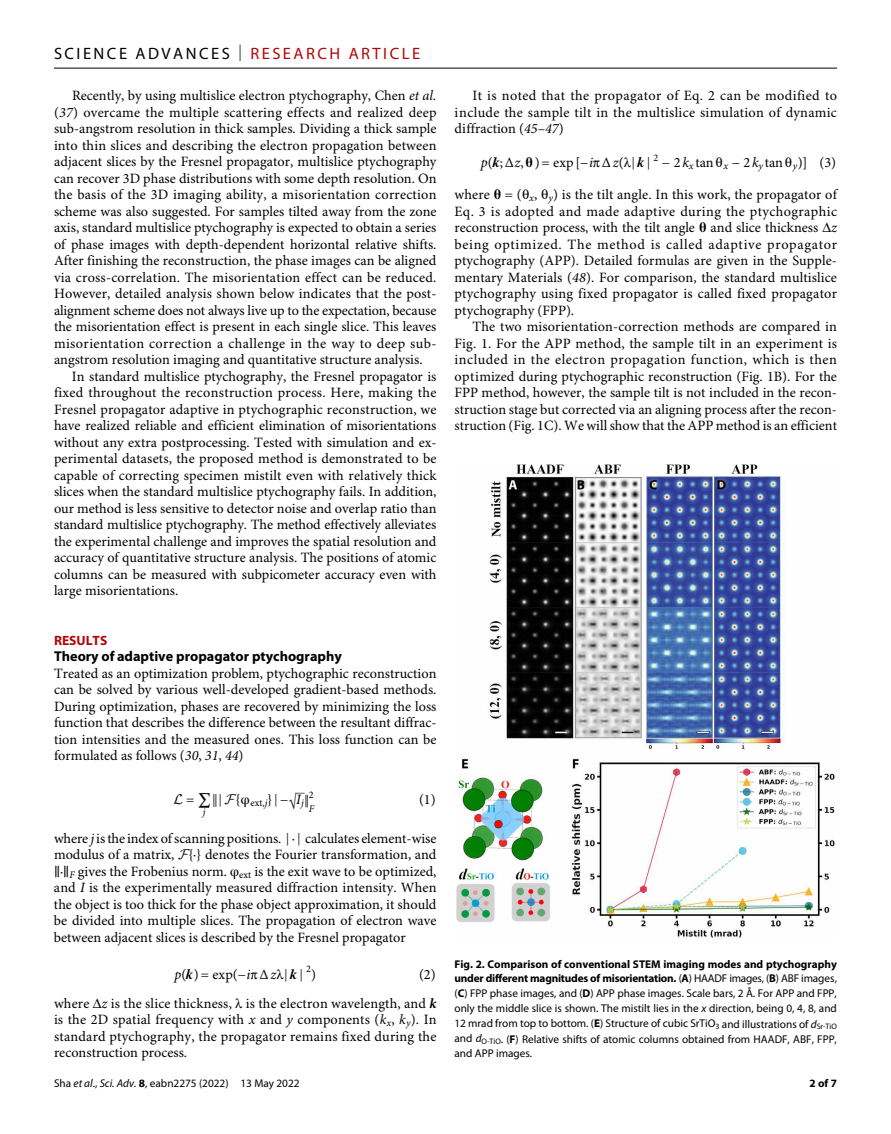
<style>
.page{position:relative;width:891px;height:1134px;background:#fff}
.page>*{position:absolute;margin:0;border:0;box-sizing:border-box;transform-origin:0 0}
.t1{font:16.5px "Myriad Pro";letter-spacing:.15em;color:#000}
.t2{font:14.25px/16.5px "Minion Pro";color:#000;text-align:justify}
.t3{font:14.25px "Minion Pro";letter-spacing:.02em;color:#000}
.t4{font:14.25px "Minion Pro";letter-spacing:.03em;color:#000}
.t5{font:700 14.25px "Myriad Pro";color:#000}
.t6{font:700 13.5px "Myriad Pro";color:#b10508}
.t7{font:11.4px "Minion Pro";color:#000;scale:1.57 1}
.t8{font:11.25px/15px "Myriad Pro";color:#000;text-align:justify}
.t9{font:700 11.25px "Myriad Pro";color:#000}
.t10{font:italic 10.05px "Minion Pro";color:#000}
.t11{font:10.05px "Minion Pro";color:#000}
.s1{font-weight:300}
.s2{color:#b10508}
.s3{font-style:italic}
.s4{font-family:"Euclid Math One"}
.s5{font-family:"STIX General"}
.s6{font-family:"Cambria"}
.s7{font-size:17.7px}
.s8{font-family:"STIX General";font-weight:700;font-style:italic}
.s9{font-weight:700;font-style:italic}
.s10{font-weight:700}
</style>
<div class="page">
<hr style="left:54px;top:68px;width:783px;height:1px;background:#000">
<img style="left:457px;top:464px;width:378px;height:473px">
<p class="t1" style="left:54px;top:40px;width:368px">SCIENCE ADVANCES <span class="s1">|</span> <span class="s2">RESEARCH ARTICLE</span></p>
<p class="t2" style="left:72px;top:89px;width:366px">Recently, by using multislice electron ptychography, Chen <span class="s3">et al.</span></p>
<p class="t2" style="left:54px;top:105px;width:384px">(<span class="s3">37</span>) overcame the multiple scattering effects and realized deep</p>
<p class="t2" style="left:54px;top:122px;width:384px">sub-angstrom resolution in thick samples. Dividing a thick sample</p>
<p class="t2" style="left:54px;top:138px;width:384px">into thin slices and describing the electron propagation between</p>
<p class="t2" style="left:54px;top:155px;width:384px">adjacent slices by the Fresnel propagator, multislice ptychography</p>
<p class="t2" style="left:54px;top:171px;width:384px">can recover 3D phase distributions with some depth resolution. On</p>
<p class="t2" style="left:54px;top:188px;width:384px">the basis of the 3D imaging ability, a misorientation correction</p>
<p class="t2" style="left:54px;top:204px;width:384px">scheme was also suggested. For samples tilted away from the zone</p>
<p class="t2" style="left:54px;top:221px;width:384px">axis, standard multislice ptychography is expected to obtain a series</p>
<p class="t2" style="left:54px;top:237px;width:384px">of phase images with depth-dependent horizontal relative shifts.</p>
<p class="t2" style="left:54px;top:254px;width:384px">After finishing the reconstruction, the phase images can be aligned</p>
<p class="t2" style="left:54px;top:270px;width:384px">via cross-correlation. The misorientation effect can be reduced.</p>
<p class="t2" style="left:54px;top:287px;width:384px">However, detailed analysis shown below indicates that the post-</p>
<p class="t2" style="left:54px;top:303px;width:384px">alignment scheme does not always live up to the expectation, because</p>
<p class="t2" style="left:54px;top:320px;width:384px">the misorientation effect is present in each single slice. This leaves</p>
<p class="t4" style="left:54px;top:334px;width:384px">misorientation correction a challenge in the way to deep sub-</p>
<p class="t2" style="left:54px;top:353px;width:370px">angstrom resolution imaging and quantitative structure analysis.</p>
<p class="t2" style="left:72px;top:369px;width:366px">In standard multislice ptychography, the Fresnel propagator is</p>
<p class="t3" style="left:54px;top:384px;width:384px">fixed throughout the reconstruction process. Here, making the</p>
<p class="t2" style="left:54px;top:402px;width:384px">Fresnel propagator adaptive in ptychographic reconstruction, we</p>
<p class="t2" style="left:54px;top:419px;width:384px">have realized reliable and efficient elimination of misorientations</p>
<p class="t2" style="left:54px;top:435px;width:384px">without any extra postprocessing. Tested with simulation and ex-</p>
<p class="t2" style="left:54px;top:452px;width:384px">perimental datasets, the proposed method is demonstrated to be</p>
<p class="t2" style="left:54px;top:468px;width:384px">capable of correcting specimen mistilt even with relatively thick</p>
<p class="t2" style="left:54px;top:485px;width:384px">slices when the standard multislice ptychography fails. In addition,</p>
<p class="t2" style="left:54px;top:501px;width:384px">our method is less sensitive to detector noise and overlap ratio than</p>
<p class="t2" style="left:54px;top:518px;width:384px">standard multislice ptychography. The method effectively alleviates</p>
<p class="t2" style="left:54px;top:534px;width:384px">the experimental challenge and improves the spatial resolution and</p>
<p class="t2" style="left:54px;top:551px;width:384px">accuracy of quantitative structure analysis. The positions of atomic</p>
<p class="t2" style="left:54px;top:567px;width:384px">columns can be measured with subpicometer accuracy even with</p>
<p class="t2" style="left:54px;top:584px;width:126px">large misorientations.</p>
<p class="t6" style="left:54px;top:629px;width:55px">RESULTS</p>
<p class="t5" style="left:54px;top:645px;width:289px">Theory of adaptive propagator ptychography</p>
<p class="t2" style="left:54px;top:666px;width:384px">Treated as an optimization problem, ptychographic reconstruction can be solved by various well-developed gradient-based methods.<br>During optimization, phases are recovered by minimizing the loss function that describes the difference between the resultant diffrac&shy;tion intensities and the measured ones. This loss function can be formulated as follows (<span class="s3">30</span>, <span class="s3">31</span>, <span class="s3">44</span>)</p>
<p class="t2" style="left:173px;top:793px;width:125px"><span class="s4">ℒ</span> = <span class="s5">∑</span><span class="s6">‖</span>∣<span class="s4">ℱ</span>{ <span class="s5">φ</span><sub>ext,</sub><sub>j</sub>}∣− <span class="s7">√</span></p>
<p class="t10" style="left:203px;top:806px;width:4px">j</p>
<p class="t11" style="left:309px;top:788px;width:6px">2</p>
<p class="t2" style="left:419px;top:793px;width:18px">(1)</p>
<p class="t2" style="left:54px;top:831px;width:384px">where <span class="s3">j</span> is the index of scanning positions. ∣∙∣ calculates element-wise modulus of a matrix, <span class="s4">ℱ</span>{∙} denotes the Fourier transformation, and ‖∙‖<sub>F</sub> gives the Frobenius norm. <span class="s5">φ</span><sub>ext</sub> is the exit wave to be optimized, and <span class="s3">I</span> is the experimentally measured diffraction intensity. When the object is too thick for the phase object approximation, it should be divided into multiple slices. The propagation of electron wave between adjacent slices is described by the Fresnel propagator</p>
<p class="t2" style="left:174px;top:967px;width:143px"><span class="s3">p</span>(<span class="s8">k</span>)= exp(−<span class="s3">i</span> ∆<span class="s3">z</span>●∣<span class="s8">k</span>∣<sup>2</sup>)</p>
<p class="t7" style="left:296px;top:781px;width:7px">_</p>
<p class="t10" style="left:296px;top:800px;width:19px"><sup>I</sup> j <sup>‖</sup>F</p>
<p class="t2" style="left:54px;top:961px;width:384px;line-height:28.7px;text-align:right">(2)<br>where <span class="s3">z</span> is the slice thickness, ● is the electron wavelength, and <span class="s9">k</span></p>
<p class="t2" style="left:54px;top:1013px;width:384px">is the 2D spatial frequency with <span class="s3">x</span> and <span class="s3">y</span> components (<span class="s3">k</span><sub>x</sub>, <span class="s3">k</span><sub>y</sub>). In standard ptychography, the propagator remains fixed during the reconstruction process.</p>
<p class="t8" style="left:54px;top:1076px;width:247px">Sha <span class="s3">et al</span>., <span class="s3">Sci. Adv.</span> <span class="s10">8</span>, eabn2275 (2022) 13 May 2022</p>
<p class="t2" style="left:455px;top:89px;width:384px;text-indent:18px">It is noted that the propagator of Eq. 2 can be modified to include the sample tilt in the multislice simulation of dynamic diffraction (<span class="s3">45</span>–<span class="s3">47</span>)</p>
<p class="t2" style="left:481px;top:155px;width:357px"><span class="s3">p</span>(<span class="s8">k</span>;∆<span class="s3">z</span>,❑)= exp[−<span class="s3">i</span> ∆<span class="s3">z</span>(●∣<span class="s8">k</span>∣<sup>2</sup> − 2 <span class="s3">k</span><sub>x</sub> tan ❑<sub>x</sub> − 2 <span class="s3">k</span><sub>y</sub> tan ❑<sub>y</sub>)] (3)</p>
<p class="t2" style="left:455px;top:188px;width:384px">where ❑ = (❑<sub>x</sub>, ❑<sub>y</sub>) is the tilt angle. In this work, the propagator of Eq. 3 is adopted and made adaptive during the ptychographic reconstruction process, with the tilt angle ❑ and slice thickness <span class="s3">z </span>being optimized. The method is called adaptive propagator ptychography (APP). Detailed formulas are given in the Supple&shy;mentary Materials (<span class="s3">48</span>). For comparison, the standard multislice ptychography using fixed propagator is called fixed propagator ptychography (FPP).</p>
<p class="t2" style="left:455px;top:320px;width:384px;text-indent:18px">The two misorientation-correction methods are compared in Fig. 1. For the APP method, the sample tilt in an experiment is included in the electron propagation function, which is then optimized during ptychographic reconstruction (Fig. 1B). For the FPP method, however, the sample tilt is not included in the recon&shy;struction stage but corrected via an aligning process after the recon&shy;struction (Fig. 1C). We will show that the APP method is an efficient</p>
<p class="t8" style="left:454px;top:956px;width:384px"><span class="s10">Fig. 2. Comparison of conventional STEM imaging modes and ptychography under different magnitudes of misorientation.</span> (<span class="s10">A</span>) HAADF images, (<span class="s10">B</span>) ABF images, (<span class="s10">C</span>) FPP phase images, and (<span class="s10">D</span>) APP phase images. Scale bars, 2 Å. For APP and FPP, only the middle slice is shown. The mistilt lies in the <span class="s3">x</span> direction, being 0, 4, 8, and 12 mrad from top to bottom. (<span class="s10">E</span>) Structure of cubic SrTiO<sub>3</sub> and illustrations of <span class="s3">d</span><sub>Sr-TiO </sub>and <span class="s3">d</span><sub>O-TiO</sub>. (<span class="s10">F</span>) Relative shifts of atomic columns obtained from HAADF, ABF, FPP, and APP images.</p>
<p class="t9" style="left:810px;top:1074px;width:29px">2 of 7</p>
</div>
